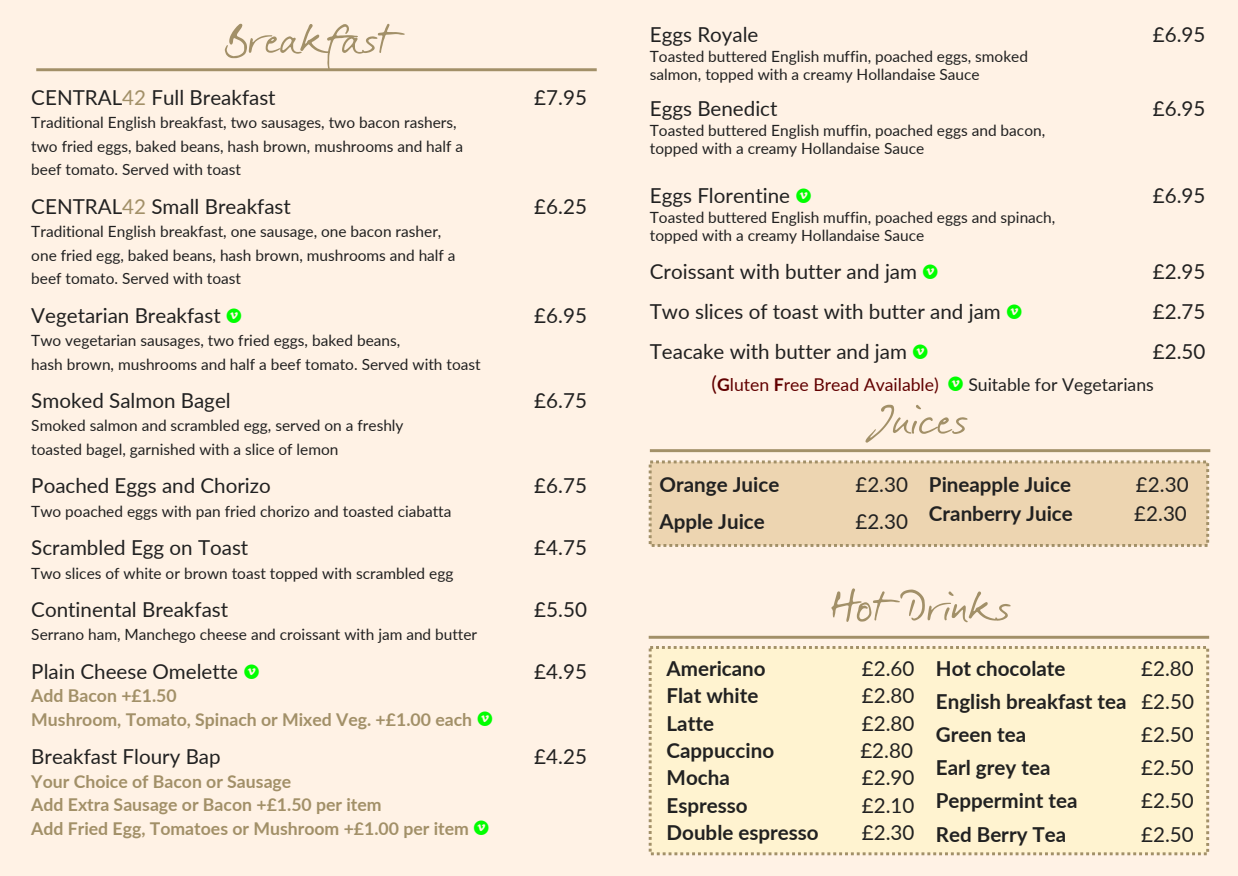
<style>
.page{position:relative;width:1238px;height:876px;background:#fff}
.page>*{position:absolute;margin:0;border:0;box-sizing:border-box;transform-origin:0 0}
.t1{font:20.55px "Lato";color:#212121}
.t2{font:700 20.55px/33px "Lato";color:#212121;text-align:justify}
.t3{font:700 17.7px/23.5px "Lato";color:#a29068}
.t4{font:17.7px "Lato";color:#610000}
.t5{font:15.45px/23.5px "Lato";color:#212121}
.s1{color:#a29068}
.s2{font-family:"Socialico";color:#0f0}
.s3{font-family:"Socialico";font-weight:400;font-size:20.55px;color:#0f0}
.s4{font-size:20.55px}
.s5{font-weight:700}
.s6{font-family:"Socialico";font-size:20.55px;color:#0f0}
.s7{color:#212121}
.s8{font-weight:400}
</style>
<div class="page">
<div style="left:0;top:0;width:1238px;height:875px;background:#fff2e5"></div>
<div style="left:648px;top:460px;width:561px;height:86px;background:#edd5b1;border:3px dashed #a29068"></div>
<div style="left:648px;top:645px;width:561px;height:209px;background:#fff3d0;border:3px dashed #a29068"></div>
<svg style="left:831px;top:588px;width:179px;height:34px"></svg>
<hr style="left:648px;top:635px;width:561px;height:3px;background:#a29068">
<svg style="left:865px;top:404px;width:102px;height:38px"></svg>
<hr style="left:650px;top:449px;width:560px;height:3px;background:#a29068">
<svg style="left:225px;top:24px;width:180px;height:44px"></svg>
<hr style="left:36px;top:68px;width:561px;height:3px;background:#a29068">
<h1 class="t1" style="left:31px;top:88px;width:246px">CENTRAL<span class="s1">42</span> Full Breakfast</h1>
<h1 class="t1" style="left:534px;top:88px;width:54px">£7.95</h1>
<p class="t5" style="left:31px;top:112px;width:433px">Traditional English breakfast, two sausages, two bacon rashers, two fried eggs, baked beans, hash brown, mushrooms and half a beef tomato. Served with toast</p>
<h1 class="t1" style="left:31px;top:197px;width:261px">CENTRAL<span class="s1">42</span> Small Breakfast</h1>
<h1 class="t1" style="left:534px;top:197px;width:54px">£6.25</h1>
<p class="t5" style="left:31px;top:220px;width:426px">Traditional English breakfast, one sausage, one bacon rasher, one fried egg, baked beans, hash brown, mushrooms and half a beef tomato. Served with toast</p>
<h1 class="t1" style="left:31px;top:306px;width:212px">Vegetarian Breakfast <span class="s2">V</span></h1>
<h1 class="t1" style="left:534px;top:306px;width:54px">£6.95</h1>
<p class="t5" style="left:31px;top:329px;width:451px">Two vegetarian sausages, two fried eggs, baked beans,<br>hash brown, mushrooms and half a beef tomato. Served with toast</p>
<h1 class="t1" style="left:31px;top:391px;width:201px">Smoked Salmon Bagel</h1>
<h1 class="t1" style="left:534px;top:391px;width:54px">£6.75</h1>
<p class="t5" style="left:31px;top:415px;width:374px">Smoked salmon and scrambled egg, served on a freshly toasted bagel, garnished with a slice of lemon</p>
<h1 class="t1" style="left:31px;top:476px;width:241px">Poached Eggs and Chorizo</h1>
<h1 class="t1" style="left:534px;top:476px;width:54px">£6.75</h1>
<p class="t5" style="left:31px;top:500px;width:422px">Two poached eggs with pan fried chorizo and toasted ciabatta</p>
<h1 class="t1" style="left:31px;top:538px;width:218px">Scrambled Egg on Toast</h1>
<h1 class="t1" style="left:534px;top:538px;width:54px">£4.75</h1>
<p class="t5" style="left:31px;top:562px;width:423px">Two slices of white or brown toast topped with scrambled egg</p>
<h1 class="t1" style="left:31px;top:600px;width:198px">Continental Breakfast</h1>
<h1 class="t1" style="left:534px;top:600px;width:54px">£5.50</h1>
<p class="t5" style="left:31px;top:623px;width:447px">Serrano ham, Manchego cheese and croissant with jam and butter</p>
<h1 class="t1" style="left:31px;top:661px;width:230px">Plain Cheese Omelette <span class="s2">V</span></h1>
<h1 class="t1" style="left:534px;top:661px;width:54px">£4.95</h1>
<p class="t3" style="left:31px;top:684px;width:463px">Add Bacon +£1.50<br>Mushroom, Tomato, Spinach or Mixed Veg. +£1.00 each <span class="s3">V</span></p>
<h1 class="t1" style="left:31px;top:747px;width:191px">Breakfast Floury Bap</h1>
<h1 class="t1" style="left:534px;top:747px;width:54px">£4.25</h1>
<p class="t3" style="left:31px;top:770px;width:460px">Your Choice of Bacon or Sausage<br>Add Extra Sausage or Bacon +£1.50 per item<br>Add Fried Egg, Tomatoes or Mushroom +£1.00 per item <span class="s3">V</span></p>
<h1 class="t1" style="left:650px;top:25px;width:110px">Eggs Royale</h1>
<h1 class="t1" style="left:1152px;top:25px;width:54px">£6.95</h1>
<p class="t5" style="left:650px;top:48px;width:380px;line-height:18.5px">Toasted buttered English muffin, poached eggs, smoked salmon, topped with a creamy Hollandaise Sauce</p>
<h1 class="t1" style="left:650px;top:100px;width:129px">Eggs Benedict</h1>
<h1 class="t1" style="left:1152px;top:100px;width:54px">£6.95</h1>
<p class="t5" style="left:650px;top:122px;width:397px;line-height:18.5px">Toasted buttered English muffin, poached eggs and bacon, topped with a creamy Hollandaise Sauce</p>
<h1 class="t1" style="left:650px;top:186px;width:163px">Eggs Florentine <span class="s2">V</span></h1>
<h1 class="t1" style="left:1152px;top:186px;width:54px">£6.95</h1>
<p class="t5" style="left:650px;top:208px;width:407px;line-height:18.5px">Toasted buttered English muffin, poached eggs and spinach, topped with a creamy Hollandaise Sauce</p>
<h1 class="t1" style="left:650px;top:263px;width:290px">Croissant with butter and jam <span class="s2">V</span></h1>
<h1 class="t1" style="left:1152px;top:263px;width:54px">£2.95</h1>
<h1 class="t1" style="left:650px;top:302px;width:374px">Two slices of toast with butter and jam <span class="s2">V</span></h1>
<h1 class="t1" style="left:1152px;top:302px;width:54px">£2.75</h1>
<h1 class="t1" style="left:650px;top:342px;width:280px">Teacake with butter and jam <span class="s2">V</span></h1>
<h1 class="t1" style="left:1152px;top:342px;width:54px">£2.50</h1>
<p class="t4" style="left:711px;top:376px;width:444px"><span class="s4">(</span><span class="s5">G</span>luten <span class="s5">F</span>ree Bread Available) <span class="s6">V</span> <span class="s7">Suitable for Vegetarians</span></p>
<h1 class="t2" style="left:659px;top:469px;width:121px">Orange Juice</h1>
<h1 class="t1" style="left:855px;top:475px;width:54px">£2.30</h1>
<h1 class="t2" style="left:659px;top:506px;width:107px">Apple Juice</h1>
<h1 class="t1" style="left:855px;top:512px;width:54px">£2.30</h1>
<h1 class="t2" style="left:929px;top:469px;width:144px">Pineapple Juice</h1>
<h1 class="t1" style="left:1136px;top:475px;width:54px">£2.30</h1>
<h1 class="t2" style="left:929px;top:497px;width:145px">Cranberry Juice</h1>
<h1 class="t1" style="left:1134px;top:504px;width:54px">£2.30</h1>
<h1 class="t2" style="left:666px;top:652px;width:101px">Americano</h1>
<h1 class="t1" style="left:862px;top:659px;width:54px">£2.60</h1>
<h1 class="t2" style="left:666px;top:680px;width:93px">Flat white</h1>
<h1 class="t1" style="left:862px;top:686px;width:54px">£2.80</h1>
<h1 class="t2" style="left:666px;top:707px;width:49px">Latte</h1>
<h1 class="t1" style="left:862px;top:713px;width:54px">£2.80</h1>
<h1 class="t2" style="left:666px;top:734px;width:109px">Cappuccino</h1>
<h1 class="t1" style="left:860px;top:741px;width:54px">£2.80</h1>
<h1 class="t2" style="left:666px;top:762px;width:65px">Mocha</h1>
<h1 class="t1" style="left:862px;top:768px;width:54px">£2.90</h1>
<h1 class="t2" style="left:666px;top:789px;width:83px">Espresso</h1>
<h1 class="t1" style="left:862px;top:795px;width:54px">£2.10</h1>
<h1 class="t2" style="left:666px;top:817px;width:154px">Double espresso</h1>
<h1 class="t1" style="left:862px;top:823px;width:54px">£2.30</h1>
<h1 class="t2" style="left:936px;top:652px;width:131px">Hot chocolate</h1>
<h1 class="t2" style="left:936px;top:652px;width:260px;text-indent:205px"><span class="s8">£2.80<br></span>English breakfast tea <span class="s8">£2.50<br></span>Green tea</h1>
<h1 class="t1" style="left:1141px;top:725px;width:54px">£2.50</h1>
<h1 class="t2" style="left:936px;top:752px;width:116px">Earl grey tea</h1>
<h1 class="t1" style="left:1141px;top:758px;width:54px">£2.50</h1>
<h1 class="t2" style="left:936px;top:785px;width:143px">Peppermint tea</h1>
<h1 class="t1" style="left:1141px;top:791px;width:54px">£2.50</h1>
<h1 class="t2" style="left:936px;top:818px;width:132px">Red Berry Tea</h1>
<h1 class="t1" style="left:1141px;top:824px;width:54px">£2.50</h1>
</div>
